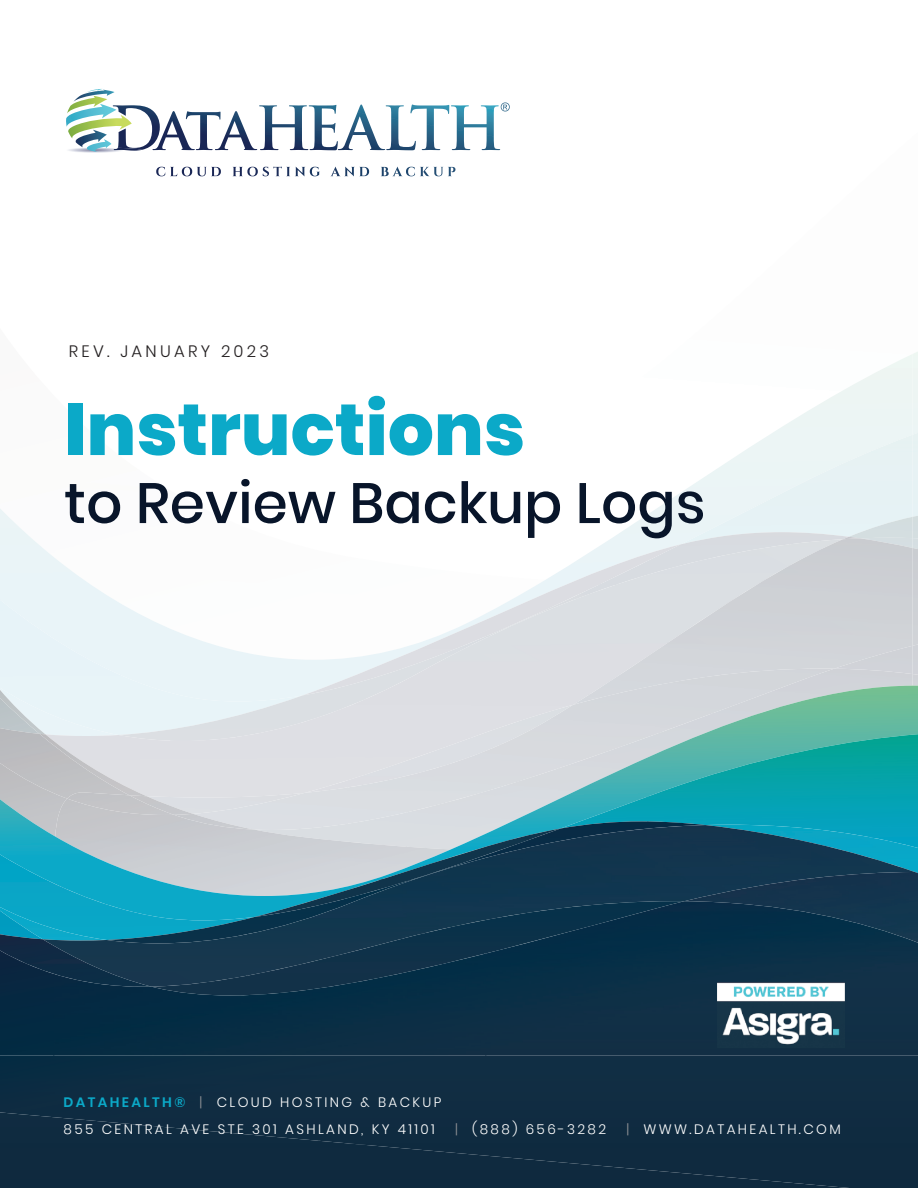
<style>
.page{position:relative;width:918px;height:1188px;background:#fff}
.page>*{position:absolute;margin:0;border:0;box-sizing:border-box;transform-origin:0 0}
.t1{font:800 72.45px "Poppins";color:#0ba9c8}
.t2{font:500 56.7px "Poppins";color:#08152a}
.t3{font:300 16.5px "Poppins";letter-spacing:.2em;color:#231f20}
.t4{font:300 13.65px/27px "Poppins";letter-spacing:.175em;color:#fff}
.s1{font-weight:600;color:#0ba9c8}
.s2{color:#939598}
</style>
<div class="page">
<svg style="left:168px;top:137px;width:333px;height:40px"></svg>
<svg style="left:913px;top:352px;width:5px;height:81px"></svg>
<svg style="left:0;top:354px;width:913px;height:246px"></svg>
<img style="left:303px;top:544px;width:270px;height:142px">
<img style="left:681px;top:435px;width:232px;height:97px">
<img style="left:598px;top:532px;width:251px;height:6px">
<img style="left:485px;top:584px;width:88px;height:14px">
<img style="left:327px;top:636px;width:143px;height:50px">
<img style="left:470px;top:598px;width:103px;height:88px">
<img style="left:364px;top:645px;width:107px;height:41px">
<img style="left:849px;top:517px;width:64px;height:21px">
<svg style="left:843px;top:537px;width:17px;height:1px"></svg>
<svg style="left:913px;top:675px;width:5px;height:11px"></svg>
<svg style="left:913px;top:538px;width:5px;height:10px"></svg>
<img style="left:573px;top:538px;width:340px;height:148px">
<div style="left:834px;top:646px;width:79px;height:28px;background:#d1d3d9"></div>
<svg style="left:0;top:686px;width:918px;height:139px;background:#cdd9db"></svg>
<div style="left:0;top:1144px;width:318px;height:44px;background:#0f2a3f"></div>
<img style="left:318px;top:1144px;width:30px;height:44px">
<img style="left:647px;top:734px;width:271px;height:91px">
<img style="left:560px;top:796px;width:88px;height:25px">
<img style="left:107px;top:821px;width:598px;height:132px">
<div style="left:0;top:1056px;width:918px;height:88px;background:#102c42"></div>
<div style="left:348px;top:1143px;width:570px;height:45px;background:#0f2a3f"></div>
<div style="left:0;top:987px;width:53px;height:69px;background:#032942"></div>
<img style="left:485px;top:941px;width:433px;height:115px">
<img style="left:53px;top:953px;width:433px;height:103px">
<img style="left:0;top:825px;width:918px;height:116px">
<img style="left:401px;top:825px;width:412px;height:108px">
<img style="left:811px;top:843px;width:104px;height:29px">
<img style="left:247px;top:883px;width:155px;height:93px">
<img style="left:151px;top:934px;width:97px;height:53px">
<img style="left:401px;top:932px;width:27px;height:7px">
<img style="left:684px;top:872px;width:234px;height:71px">
<img style="left:0;top:911px;width:43px;height:23px">
<img style="left:0;top:934px;width:151px;height:53px">
<svg style="left:309px;top:104px;width:140px;height:46px"></svg>
<img style="left:83px;top:147px;width:59px;height:6px">
<img style="left:132px;top:148px;width:10px;height:3px">
<svg style="left:66px;top:89px;width:66px;height:63px"></svg>
<svg style="left:501px;top:102px;width:9px;height:10px"></svg>
<svg style="left:273px;top:167px;width:142px;height:9px"></svg>
<img style="left:718px;top:982px;width:126px;height:65px">
<p class="t3" style="left:69px;top:342px;width:202px">REV. JANUARY 2023</p>
<h1 class="t1" style="left:64px;top:388px;width:462px">Instructions</h1>
<h2 class="t2" style="left:64px;top:470px;width:643px">to Review Backup Logs</h2>
<p class="t4" style="left:64px;top:1088px;width:379px"><span class="s1">DATAHEALTH®</span> <span class="s2">|</span> CLOUD HOSTING &amp; BACKUP<br>855 CENTRAL AVE STE 301 ASHLAND, KY 41101</p>
<p class="t4" style="left:455px;top:1115px;width:152px"><span class="s2">|</span> (888) 656-3282</p>
<p class="t4" style="left:626px;top:1115px;width:216px"><span class="s2">|</span> WWW.DATAHEALTH.COM</p>
</div>
